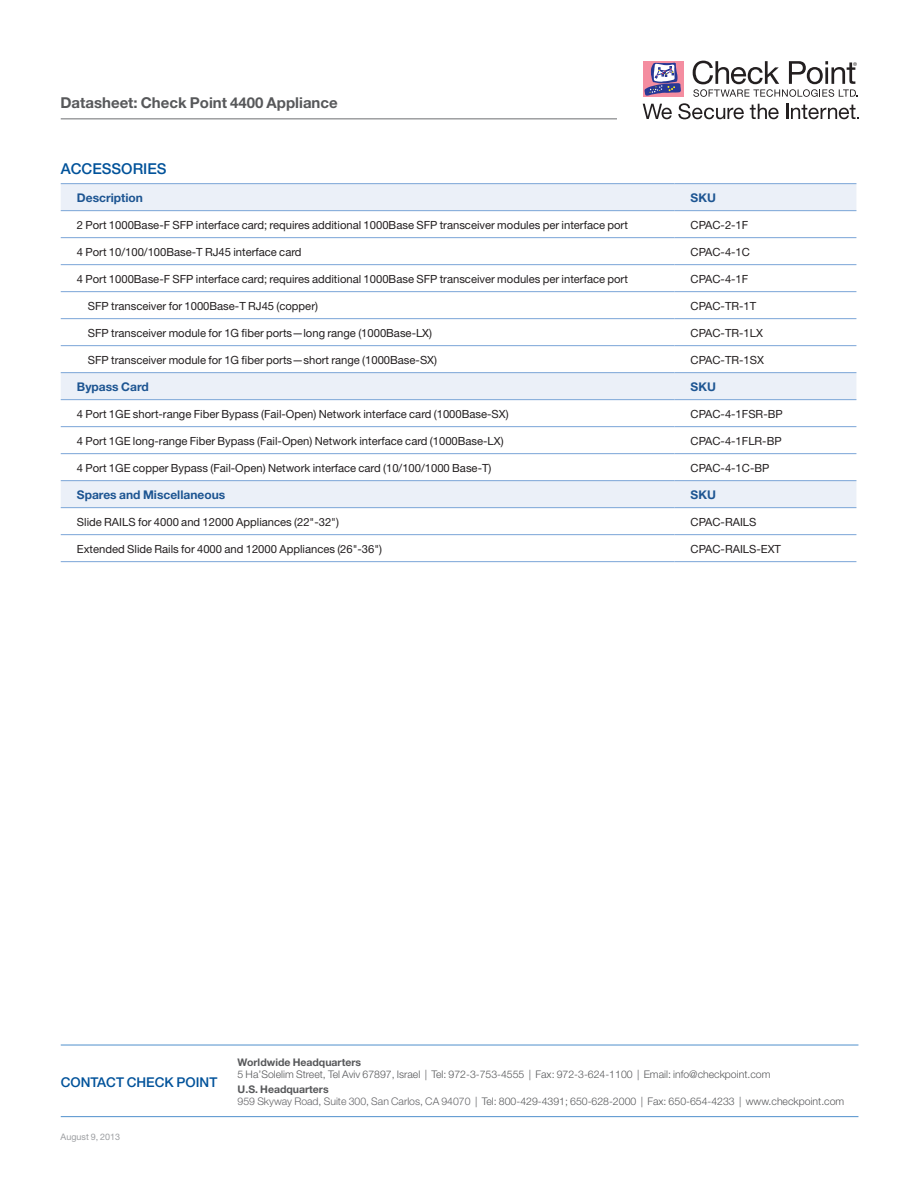
<style>
.page{position:relative;width:918px;height:1188px;background:#fff}
.page>*{position:absolute;margin:0;border:0;box-sizing:border-box;transform-origin:0 0}
.t1{font:700 15px "Helvetica Neue";color:#57585a}
.Subhead_1{font:500 15px "Helvetica Neue";color:#01529a}
.t2{font:500 13.5px "Helvetica Neue";color:#01529a}
.table_head{font:700 12px "Helvetica Neue";color:#1d5592}
.table_body_2{font:11.25px "Helvetica Neue";color:#231f20}
.t3{font:300 10.5px/12px "Helvetica Neue";color:#57585a}
.t4{font:700 10.5px "Helvetica Neue";color:#57585a}
.t5{font:9px "Helvetica Neue";color:#9d9fa2}
.s1{font-weight:700}
.s2{color:#636366}
</style>
<div class="page">
<hr style="left:61px;top:118px;width:556px;height:1px;background:#6c6d70">
<div style="left:643px;top:61px;width:41px;height:35px;background:#f48da0"></div>
<svg style="left:644px;top:63px;width:37px;height:33px"></svg>
<svg style="left:643px;top:104px;width:29px;height:15px"></svg>
<svg style="left:678px;top:103px;width:66px;height:16px"></svg>
<svg style="left:750px;top:104px;width:29px;height:15px"></svg>
<svg style="left:786px;top:104px;width:72px;height:15px"></svg>
<svg style="left:693px;top:61px;width:165px;height:36px"></svg>
<hr style="left:61px;top:1116px;width:797px;height:1px;background:#5090cc">
<hr style="left:61px;top:1045px;width:797px;height:1px;background:#5090cc">
<svg style="left:61px;top:184px;width:795px;height:323px"></svg>
<hr style="left:61px;top:183px;width:613px;height:1px;background:#7aa5d7">
<hr style="left:674px;top:183px;width:182px;height:1px;background:#7aa5d7">
<hr style="left:61px;top:210px;width:613px;height:1px;background:#7aa5d7">
<hr style="left:674px;top:210px;width:182px;height:1px;background:#7aa5d7">
<hr style="left:61px;top:237px;width:613px;height:1px;background:#7aa5d7">
<hr style="left:674px;top:237px;width:182px;height:1px;background:#7aa5d7">
<hr style="left:61px;top:264px;width:613px;height:1px;background:#7aa5d7">
<hr style="left:674px;top:264px;width:182px;height:1px;background:#7aa5d7">
<hr style="left:61px;top:291px;width:613px;height:1px;background:#7aa5d7">
<hr style="left:674px;top:291px;width:182px;height:1px;background:#7aa5d7">
<hr style="left:61px;top:318px;width:613px;height:1px;background:#7aa5d7">
<hr style="left:674px;top:318px;width:182px;height:1px;background:#7aa5d7">
<hr style="left:61px;top:345px;width:613px;height:1px;background:#7aa5d7">
<hr style="left:674px;top:345px;width:182px;height:1px;background:#7aa5d7">
<hr style="left:61px;top:372px;width:613px;height:1px;background:#7aa5d7">
<hr style="left:674px;top:372px;width:182px;height:1px;background:#7aa5d7">
<hr style="left:61px;top:399px;width:613px;height:1px;background:#7aa5d7">
<hr style="left:674px;top:399px;width:182px;height:1px;background:#7aa5d7">
<hr style="left:61px;top:426px;width:613px;height:1px;background:#7aa5d7">
<hr style="left:674px;top:426px;width:182px;height:1px;background:#7aa5d7">
<hr style="left:61px;top:453px;width:613px;height:1px;background:#7aa5d7">
<hr style="left:674px;top:453px;width:182px;height:1px;background:#7aa5d7">
<hr style="left:61px;top:480px;width:613px;height:1px;background:#7aa5d7">
<hr style="left:674px;top:480px;width:182px;height:1px;background:#7aa5d7">
<hr style="left:61px;top:507px;width:613px;height:1px;background:#7aa5d7">
<hr style="left:674px;top:507px;width:182px;height:1px;background:#7aa5d7">
<hr style="left:61px;top:534px;width:613px;height:1px;background:#7aa5d7">
<hr style="left:674px;top:534px;width:182px;height:1px;background:#7aa5d7">
<hr style="left:61px;top:561px;width:613px;height:1px;background:#7aa5d7">
<hr style="left:674px;top:561px;width:182px;height:1px;background:#7aa5d7">
<h1 class="t1" style="left:61px;top:94px;width:279px">Datasheet: Check Point 4400 Appliance</h1>
<p class="Subhead_1" style="left:61px;top:159px;width:107px">ACCESSORIES</p>
<p class="table_head" style="left:77px;top:190px;width:67px">Description</p>
<p class="table_head" style="left:691px;top:190px;width:27px">SKU</p>
<p class="table_body_2" style="left:77px;top:218px;width:552px">2 Port 1000Base-F SFP interface card; requires additional 1000Base SFP transceiver modules per interface port</p>
<p class="table_body_2" style="left:691px;top:218px;width:59px">CPAC-2-1F</p>
<p class="table_body_2" style="left:77px;top:245px;width:226px">4 Port 10/100/100Base-T RJ45 interface card</p>
<p class="table_body_2" style="left:691px;top:245px;width:61px">CPAC-4-1C</p>
<p class="table_body_2" style="left:77px;top:272px;width:552px">4 Port 1000Base-F SFP interface card; requires additional 1000Base SFP transceiver modules per interface port</p>
<p class="table_body_2" style="left:691px;top:272px;width:59px">CPAC-4-1F</p>
<p class="table_body_2" style="left:88px;top:299px;width:232px">SFP transceiver for 1000Base-T RJ45 (copper)</p>
<p class="table_body_2" style="left:691px;top:299px;width:67px">CPAC-TR-1T</p>
<p class="table_body_2" style="left:88px;top:326px;width:346px">SFP transceiver module for 1G fiber ports—long range (1000Base-LX)</p>
<p class="table_body_2" style="left:691px;top:326px;width:74px">CPAC-TR-1LX</p>
<p class="table_body_2" style="left:88px;top:353px;width:351px">SFP transceiver module for 1G fiber ports—short range (1000Base-SX)</p>
<p class="table_body_2" style="left:691px;top:353px;width:75px">CPAC-TR-1SX</p>
<p class="table_head" style="left:77px;top:379px;width:73px">Bypass Card</p>
<p class="table_head" style="left:691px;top:379px;width:27px">SKU</p>
<p class="table_body_2" style="left:77px;top:407px;width:433px">4 Port 1GE short-range Fiber Bypass (Fail-Open) Network interface card (1000Base-SX)</p>
<p class="table_body_2" style="left:691px;top:407px;width:94px">CPAC-4-1FSR-BP</p>
<p class="table_body_2" style="left:77px;top:434px;width:428px">4 Port 1GE long-range Fiber Bypass (Fail-Open) Network interface card (1000Base-LX)</p>
<p class="table_body_2" style="left:691px;top:434px;width:93px">CPAC-4-1FLR-BP</p>
<p class="table_body_2" style="left:77px;top:461px;width:416px">4 Port 1GE copper Bypass (Fail-Open) Network interface card (10/100/1000 Base-T)</p>
<p class="table_body_2" style="left:691px;top:461px;width:80px">CPAC-4-1C-BP</p>
<p class="table_head" style="left:77px;top:487px;width:150px">Spares and Miscellaneous</p>
<p class="table_head" style="left:691px;top:487px;width:27px">SKU</p>
<p class="table_body_2" style="left:77px;top:515px;width:264px">Slide RAILS for 4000 and 12000 Appliances (22"-32")</p>
<p class="table_body_2" style="left:691px;top:515px;width:67px">CPAC-RAILS</p>
<p class="table_body_2" style="left:77px;top:542px;width:307px">Extended Slide Rails for 4000 and 12000 Appliances (26"-36")</p>
<p class="table_body_2" style="left:691px;top:542px;width:92px">CPAC-RAILS-EXT</p>
<p class="t2" style="left:61px;top:1074px;width:158px">CONTACT CHECK POINT</p>
<p class="t5" style="left:61px;top:1131px;width:61px">August 9, 2013</p>
<p class="t4" style="left:238px;top:1056px;width:125px">Worldwide Headquarters</p>
<p class="t3" style="left:238px;top:1068px;width:534px">5 Ha’Solelim Street, Tel Aviv 67897, Israel | Tel: 972-3-753-4555 | Fax: 972-3-624-1100 | Email: info@checkpoint.com</p>
<p class="t3" style="left:238px;top:1083px;width:608px"><span class="s1">U.S. Headquarters<br></span><span class="s2">959 Skyway Road, Suite 300, San Carlos, CA 94070</span> | Tel: 800-429-4391; 650-628-2000 | Fax: 650-654-4233 | www.checkpoint.com</p>
</div>
